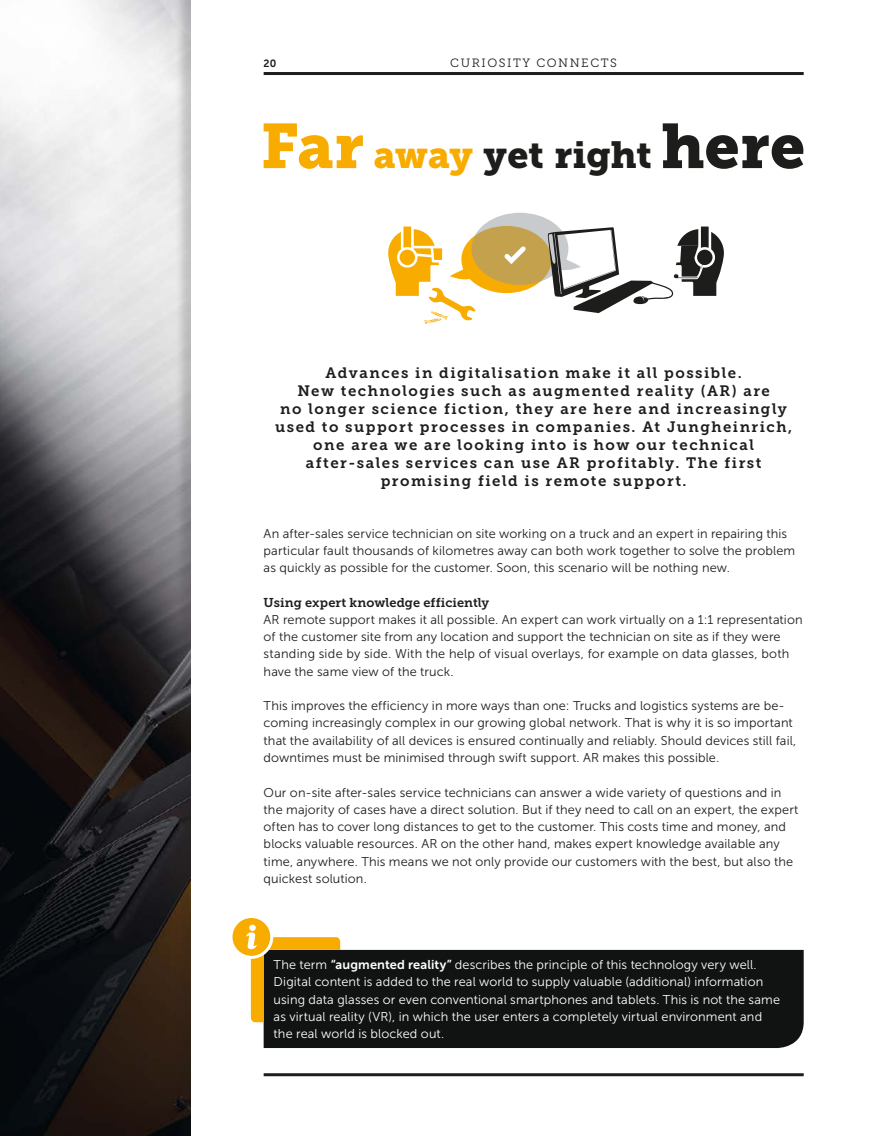
<style>
.page{position:relative;width:893px;height:1136px;background:#fff}
.page>*{position:absolute;margin:0;border:0;box-sizing:border-box;transform-origin:0 0}
.t1{font:37.5px "Museo JH Slab 900";color:#1d1d1b}
.t2{font:15px/18px "Museo JH Slab 700";letter-spacing:.1em;color:#1d1d1b;text-align:center}
.t3{font:12.75px/17.2px "Museo JH Sans 300";letter-spacing:.01em;color:#1d1d1b}
.t4{font:12.75px/17.2px "Museo JH Sans 300";letter-spacing:.01em;color:#fff}
.t5{font:12.75px "Museo JH Slab 700";letter-spacing:.005em;color:#1d1d1b}
.t6{font:12px "Museo JH Slab 300";letter-spacing:.13em;color:#1d1d1b}
.t7{font:10.5px "Museo JH Sans 700";color:#1d1d1b}
.s1{font-size:62.55px;color:#f8ac00}
.s2{color:#f8ac00}
.s3{font-size:62.55px}
.s4{font-family:"Museo JH Sans 700"}
</style>
<div class="page">
<img style="left:0;top:0;width:174px;height:1135px">
<div style="left:174px;top:0;width:719px;height:1135px;background:#1d1d1b;opacity:.2"></div>
<div style="left:191px;top:0;width:702px;height:1135px;background:#fff"></div>
<div style="left:263px;top:949px;width:541px;height:99px;background:#111313"></div>
<svg style="left:231px;top:916px;width:41px;height:41px"></svg>
<div style="left:229px;top:914px;width:44px;height:44px;border:3px solid #fff;border-radius:50%"></div>
<div style="left:249px;top:924px;width:7px;height:6px;background:#fff;border-radius:50%"></div>
<svg style="left:246px;top:932px;width:94px;height:90px;background:#635229"></svg>
<svg style="left:388px;top:213px;width:336px;height:111px"></svg>
<div style="left:697px;top:249px;width:15px;height:16px;background:#1d1d1b;border-radius:50%"></div>
<hr style="left:264px;top:72px;width:540px;height:3px;background:#1d1d1b">
<hr style="left:264px;top:1073px;width:540px;height:3px;background:#1d1d1b">
<p class="t7" style="left:264px;top:57px;width:14px">20</p>
<p class="t6" style="left:450px;top:56px;width:168px">CURIOSITY CONNECTS</p>
<h1 class="t1" style="left:261px;top:133px;width:546px"><span class="s1">Far</span> <span class="s2">away</span> yet right <span class="s3">here</span></h1>
<p class="t2" style="left:275px;top:363px;width:519px">Advances in digitalisation make it all possible.<br>New technologies such as augmented reality (AR) are<br>no longer science fiction, they are here and increasingly used to support processes in companies. At Jungheinrich, one area we are looking into is how our technical after-sales services can use AR profitably. The first promising field is remote support.</p>
<p class="t3" style="left:264px;top:524px;width:533px">An after-sales service technician on site working on a truck and an expert in repairing this particular fault thousands of kilometres away can both work together to solve the problem as quickly as possible for the customer. Soon, this scenario will be nothing new.</p>
<p class="t5" style="left:264px;top:595px;width:227px">Using expert knowledge efficiently</p>
<p class="t3" style="left:264px;top:611px;width:540px">AR remote support makes it all possible. An expert can work virtually on a 1:1 representation of the customer site from any location and support the technician on site as if they were standing side by side. With the help of visual overlays, for example on data glasses, both have the same view of the truck.</p>
<p class="t3" style="left:264px;top:697px;width:534px">This improves the efficiency in more ways than one: Trucks and logistics systems are be&shy;coming increasingly complex in our growing global network. That is why it is so important that the availability of all devices is ensured continually and reliably. Should devices still fail, downtimes must be minimised through swift support. AR makes this possible.</p>
<p class="t3" style="left:264px;top:783px;width:536px">Our on-site after-sales service technicians can answer a wide variety of questions and in the majority of cases have a direct solution. But if they need to call on an expert, the expert often has to cover long distances to get to the customer. This costs time and money, and blocks valuable resources. AR on the other hand, makes expert knowledge available any time, anywhere. This means we not only provide our customers with the best, but also the quickest solution.</p>
<p class="t4" style="left:274px;top:955px;width:508px">The term <span class="s4">“augmented reality”</span> describes the principle of this technology very well.<br>Digital content is added to the real world to supply valuable (additional) information using data glasses or even conventional smartphones and tablets. This is not the same as virtual reality (VR), in which the user enters a completely virtual environment and the real world is blocked out.</p>
</div>
